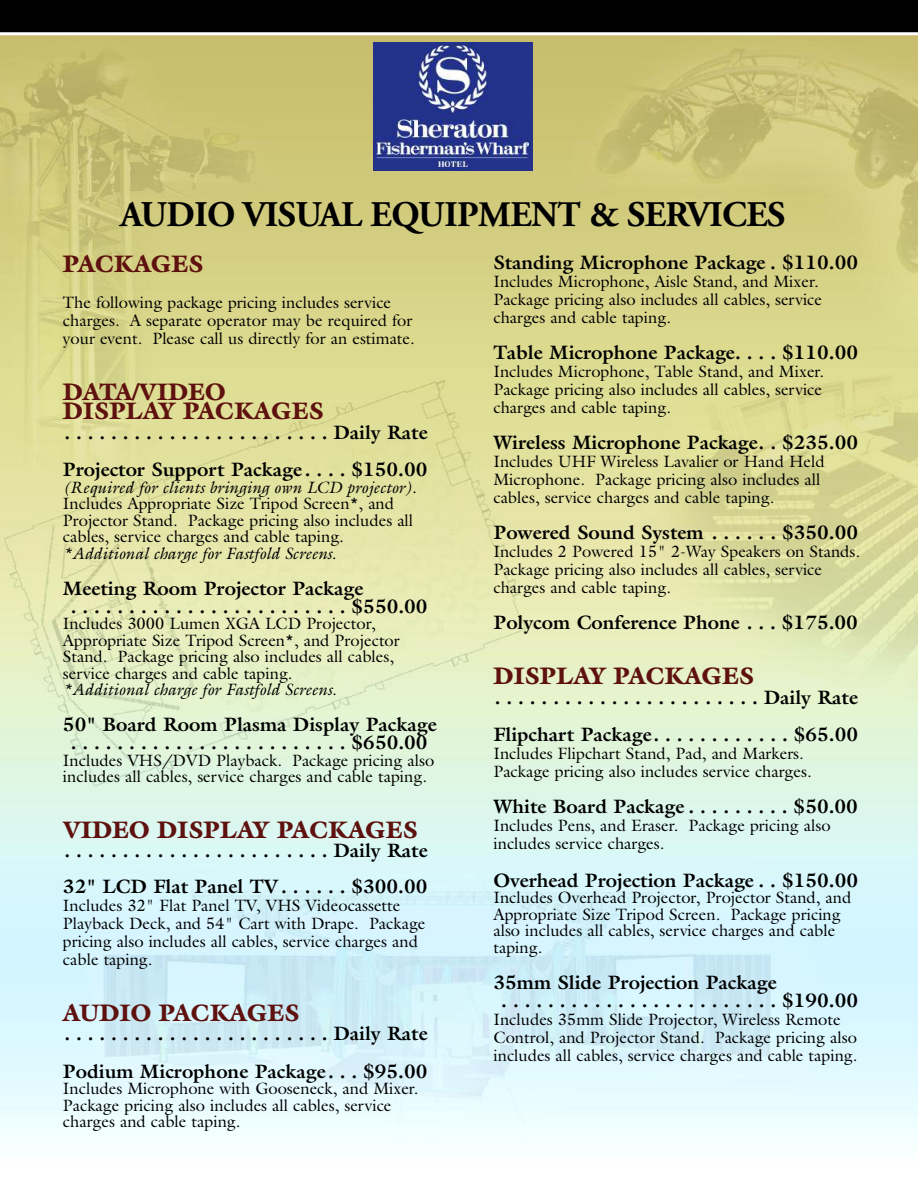
<style>
.page{position:relative;width:918px;height:1188px;background:#fff}
.page>*{position:absolute;margin:0;border:0;box-sizing:border-box;transform-origin:0 0}
.t1{font:700 36px "Adobe Garamond Pro";letter-spacing:-.015em;color:#000}
.t2{font:900 24px/19.5px "Galliard";color:#5e110e}
.t3{font:700 19.5px/37.5px "Galliard";color:#000}
.t4{font:16.5px/18px "Galliard";color:#000}
.t5{font:italic 16.5px "Galliard";color:#000}
</style>
<div class="page">
<img style="left:0;top:35px;width:918px;height:1107px">
<div style="left:0;top:0;width:918px;height:34px;background:#000"></div>
<hr style="left:0;top:32px;width:918px;height:3px;background:#fff">
<img style="left:373px;top:42px;width:160px;height:128px">
<h1 class="t1" style="left:120px;top:200px;width:667px">AUDIO VISUAL EQUIPMENT &amp; SERVICES</h1>
<h2 class="t2" style="left:63px;top:257px;width:142px">PACKAGES</h2>
<p class="t4" style="left:63px;top:293px;width:353px">The following package pricing includes service charges. A separate operator may be required for your event. Please call us directly for an estimate.</p>
<h2 class="t2" style="left:63px;top:384px;width:262px">DATA/VIDEO<br>DISPLAY PACKAGES</h2>
<p class="t3" style="left:63px;top:413px;width:366px">. . . . . . . . . . . . . . . . . . . . . . . Daily Rate<br>Projector Support Package . . . . $150.00</p>
<p class="t5" style="left:63px;top:477px;width:355px">(Required for clients bringing own LCD projector).</p>
<p class="t4" style="left:63px;top:495px;width:352px;line-height:16.5px">Includes Appropriate Size Tripod Screen*, and<br>Projector Stand. Package pricing also includes all cables, service charges and cable taping.</p>
<p class="t5" style="left:63px;top:543px;width:275px">*Additional charge for Fastfold Screens.</p>
<p class="t3" style="left:71px;top:579px;width:358px;line-height:18px;text-indent:-8px">Meeting Room Projector Package<br>. . . . . . . . . . . . . . . . . . . . . . . . $550.00</p>
<p class="t4" style="left:63px;top:615px;width:338px;line-height:16.5px">Includes 3000 Lumen XGA LCD Projector, Appropriate Size Tripod Screen*, and Projector Stand. Package pricing also includes all cables, service charges and cable taping.</p>
<p class="t5" style="left:63px;top:680px;width:275px">*Additional charge for Fastfold Screens.</p>
<p class="t3" style="left:63px;top:715px;width:375px;line-height:18px;text-align:center">50" Board Room Plasma Display Package . . . . . . . . . . . . . . . . . . . . . . . . $650.00</p>
<p class="t4" style="left:63px;top:752px;width:373px;line-height:16.5px">Includes VHS/DVD Playback. Package pricing also includes all cables, service charges and cable taping.</p>
<h2 class="t2" style="left:63px;top:822px;width:357px">VIDEO DISPLAY PACKAGES</h2>
<p class="t3" style="left:63px;top:832px;width:366px;line-height:36px">. . . . . . . . . . . . . . . . . . . . . . . Daily Rate<br>32" LCD Flat Panel TV. . . . . . $300.00</p>
<p class="t4" style="left:63px;top:896px;width:364px">Includes 32" Flat Panel TV, VHS Videocassette Playback Deck, and 54" Cart with Drape. Package pricing also includes all cables, service charges and cable taping.</p>
<h2 class="t2" style="left:63px;top:1005px;width:238px">AUDIO PACKAGES</h2>
<p class="t3" style="left:63px;top:1015px;width:366px">. . . . . . . . . . . . . . . . . . . . . . . Daily Rate<br>Podium Microphone Package. . . $95.00</p>
<p class="t4" style="left:63px;top:1080px;width:357px;line-height:16.5px">Includes Microphone with Gooseneck, and Mixer.<br>Package pricing also includes all cables, service charges and cable taping.</p>
<p class="t3" style="left:493px;top:243px;width:366px">Standing Microphone Package . $110.00</p>
<p class="t4" style="left:493px;top:272px;width:330px">Includes Microphone, Aisle Stand, and Mixer.<br>Package pricing also includes all cables, service charges and cable taping.</p>
<p class="t3" style="left:493px;top:333px;width:366px">Table Microphone Package. . . . $110.00</p>
<p class="t4" style="left:493px;top:362px;width:332px">Includes Microphone, Table Stand, and Mixer.<br>Package pricing also includes all cables, service charges and cable taping.</p>
<p class="t3" style="left:493px;top:423px;width:366px">Wireless Microphone Package. . $235.00</p>
<p class="t4" style="left:493px;top:452px;width:333px">Includes UHF Wireless Lavalier or Hand Held<br>Microphone. Package pricing also includes all cables, service charges and cable taping.</p>
<p class="t3" style="left:493px;top:513px;width:366px">Powered Sound System . . . . . . $350.00</p>
<p class="t4" style="left:493px;top:542px;width:368px">Includes 2 Powered 15" 2-Way Speakers on Stands.<br>Package pricing also includes all cables, service charges and cable taping.</p>
<p class="t3" style="left:493px;top:603px;width:366px">Polycom Conference Phone . . . $175.00</p>
<h2 class="t2" style="left:493px;top:669px;width:262px">DISPLAY PACKAGES</h2>
<p class="t3" style="left:493px;top:678px;width:366px">. . . . . . . . . . . . . . . . . . . . . . . Daily Rate<br>Flipchart Package. . . . . . . . . . . . $65.00</p>
<p class="t4" style="left:493px;top:745px;width:320px">Includes Flipchart Stand, Pad, and Markers.<br>Package pricing also includes service charges.</p>
<p class="t3" style="left:493px;top:788px;width:366px">White Board Package . . . . . . . . . $50.00</p>
<p class="t4" style="left:493px;top:817px;width:339px">Includes Pens, and Eraser. Package pricing also includes service charges.</p>
<p class="t3" style="left:493px;top:861px;width:366px">Overhead Projection Package . . $150.00</p>
<p class="t4" style="left:493px;top:889px;width:359px;line-height:16.5px">Includes Overhead Projector, Projector Stand, and Appropriate Size Tripod Screen. Package pricing also includes all cables, service charges and cable taping.</p>
<p class="t3" style="left:501px;top:973px;width:358px;line-height:18px;text-indent:-8px">35mm Slide Projection Package<br>. . . . . . . . . . . . . . . . . . . . . . . . $190.00</p>
<p class="t4" style="left:493px;top:1010px;width:366px">Includes 35mm Slide Projector, Wireless Remote<br>Control, and Projector Stand. Package pricing also includes all cables, service charges and cable taping.</p>
</div>
